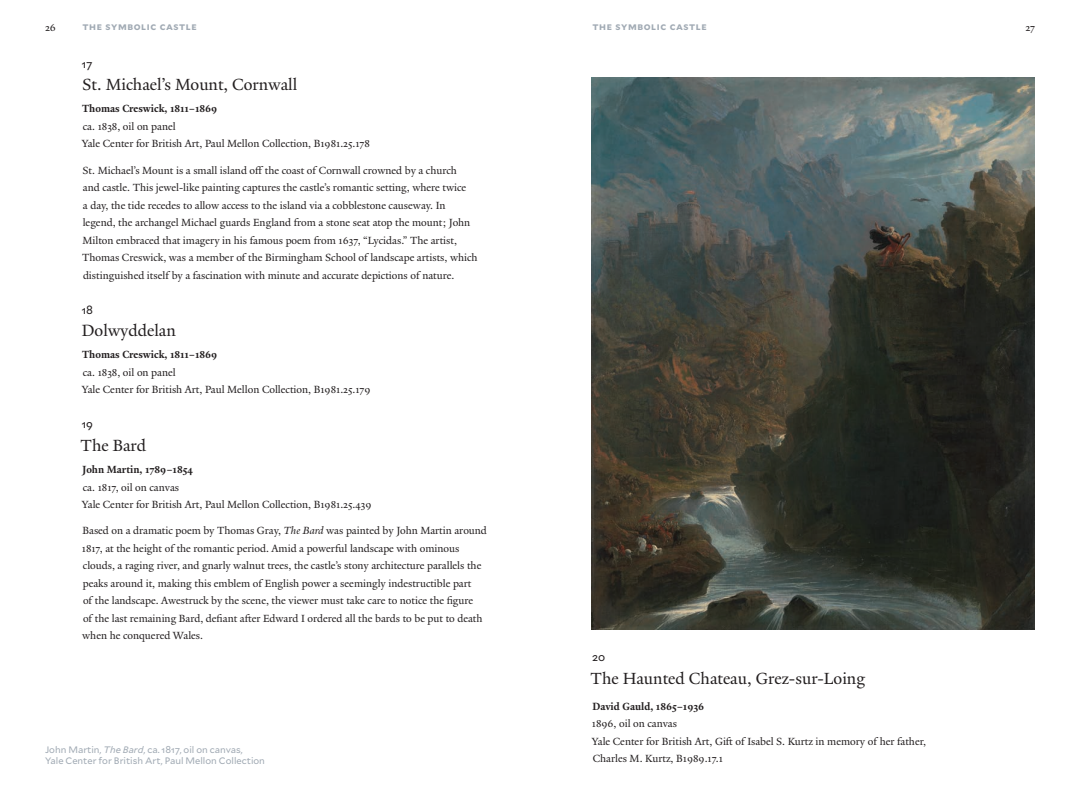
<style>
.page{position:relative;width:1080px;height:810px;background:#fff}
.page>*{position:absolute;margin:0;border:0;box-sizing:border-box;transform-origin:0 0}
.t1{font:17.5px "Yale New";color:#231f20}
.t2{font:11.25px/17.5px "Yale New";color:#231f20}
.t3{font:700 11.25px "Yale New";color:#231f20}
.t4{font:11.25px "Mallory";color:#231f20}
.t5{font:700 10px "Mallory";letter-spacing:.06em;color:#a1aab4}
.t6{font:9.38px/11.2px "Mallory";color:#a1aab4}
.s1{font-style:italic}
</style>
<div class="page">
<img style="left:592px;top:77px;width:443px;height:552px">
<p class="t2" style="left:45px;top:18px;width:12px">26</p>
<p class="t5" style="left:82px;top:19px;width:116px">THE SYMBOLIC CASTLE</p>
<p class="t5" style="left:592px;top:19px;width:116px">THE SYMBOLIC CASTLE</p>
<p class="t2" style="left:1025px;top:18px;width:11px">27</p>
<p class="t4" style="left:82px;top:56px;width:12px">17</p>
<h1 class="t1" style="left:82px;top:74px;width:217px">St. Michael’s Mount, Cornwall</h1>
<p class="t3" style="left:82px;top:102px;width:137px">Thomas Creswick, 1811–1869</p>
<p class="t2" style="left:82px;top:118px;width:290px">ca. 1838, oil on panel<br>Yale Center for British Art, Paul Mellon Collection, B1981.25.178</p>
<p class="t2" style="left:82px;top:161px;width:397px">St. Michael’s Mount is a small island off the coast of Cornwall crowned by a church<br>and castle. This jewel-like painting captures the castle’s romantic setting, where twice<br>a day, the tide recedes to allow access to the island via a cobblestone causeway. In legend, the archangel Michael guards England from a stone seat atop the mount; John Milton embraced that imagery in his famous poem from 1637, “Lycidas.” The artist, Thomas Creswick, was a member of the Birmingham School of landscape artists, which distinguished itself by a fascination with minute and accurate depictions of nature.</p>
<p class="t4" style="left:82px;top:302px;width:13px">18</p>
<h1 class="t1" style="left:82px;top:320px;width:95px">Dolwyddelan</h1>
<p class="t3" style="left:82px;top:348px;width:137px">Thomas Creswick, 1811–1869</p>
<p class="t2" style="left:82px;top:364px;width:290px">ca. 1838, oil on panel<br>Yale Center for British Art, Paul Mellon Collection, B1981.25.179</p>
<p class="t4" style="left:82px;top:416px;width:13px">19</p>
<h1 class="t1" style="left:81px;top:435px;width:67px">The Bard</h1>
<p class="t3" style="left:82px;top:463px;width:112px">John Martin, 1789–1854</p>
<p class="t2" style="left:82px;top:478px;width:291px">ca. 1817, oil on canvas<br>Yale Center for British Art, Paul Mellon Collection, B1981.25.439</p>
<p class="t2" style="left:82px;top:522px;width:407px">Based on a dramatic poem by Thomas Gray, <span class="s1">The Bard</span> was painted by John Martin around 1817, at the height of the romantic period. Amid a powerful landscape with ominous clouds, a raging river, and gnarly walnut trees, the castle’s stony architecture parallels the peaks around it, making this emblem of English power a seemingly indestructible part<br>of the landscape. Awestruck by the scene, the viewer must take care to notice the figure<br>of the last remaining Bard, defiant after Edward I ordered all the bards to be put to death when he conquered Wales.</p>
<p class="t6" style="left:45px;top:743px;width:221px">John Martin, <span class="s1">The Bard</span>, ca. 1817, oil on canvas,<br>Yale Center for British Art, Paul Mellon Collection</p>
<p class="t4" style="left:592px;top:649px;width:15px">20</p>
<h1 class="t1" style="left:591px;top:668px;width:276px">The Haunted Chateau, Grez-sur-Loing</h1>
<p class="t3" style="left:593px;top:700px;width:113px">David Gauld, 1865–1936</p>
<p class="t2" style="left:592px;top:715px;width:336px">1896, oil on canvas<br>Yale Center for British Art, Gift of Isabel S. Kurtz in memory of her father,<br>Charles M. Kurtz, B1989.17.1</p>
</div>
